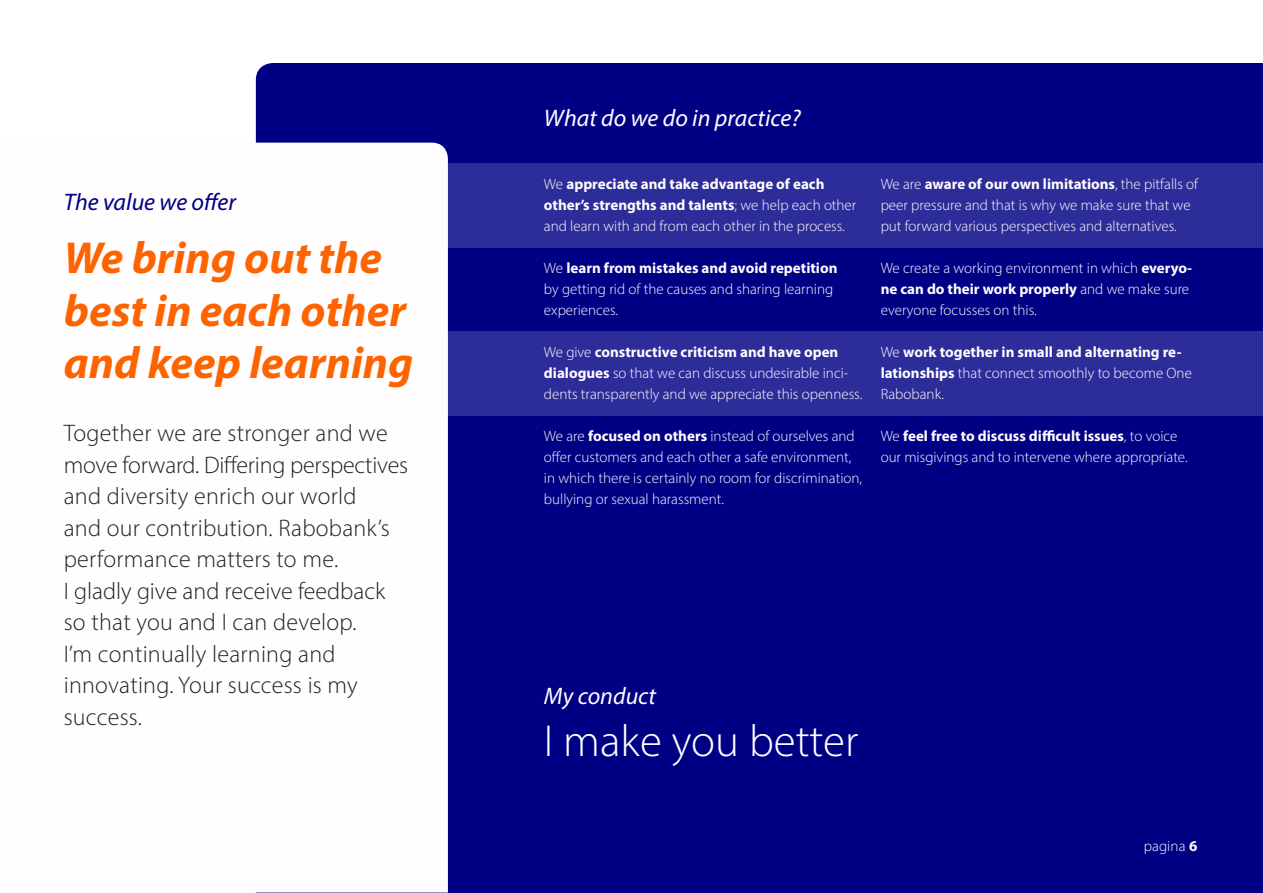
<style>
.page{position:relative;width:1263px;height:893px;background:#fff}
.page>*{position:absolute;margin:0;border:0;box-sizing:border-box;transform-origin:0 0}
.t1{font:italic 700 45px/52.5px "Myriad Pro";color:#fd6400}
.t2{font:300 45px "Myriad Pro";color:#fff}
.t3{font:300 24px/31.5px "Myriad Pro";letter-spacing:.01em;color:#231f20}
.t4{font:italic 24px "Myriad Pro";color:#fffdfe}
.t5{font:italic 24px "Myriad Pro";color:#000085}
.t6{font:300 15px/21px "Myriad Pro";color:#fffdfe}
.t7{font:700 15px/21px "Myriad Pro";color:#fffdfe}
.s1{font-weight:700}
.s2{font-weight:300}
</style>
<div class="page">
<div style="left:256px;top:63px;width:1007px;height:830px;background:#000085"></div>
<div style="left:256px;top:163px;width:1007px;height:84px;background:#33339d"></div>
<div style="left:256px;top:331px;width:1007px;height:84px;background:#33339d"></div>
<svg style="left:255px;top:143px;width:193px;height:750px"></svg>
<p class="t5" style="left:64px;top:187px;width:174px">The value we offer</p>
<p class="t1" style="left:64px;top:230px;width:351px">We bring out the best in each other and keep learning</p>
<p class="t3" style="left:64px;top:417px;width:346px">Together we are stronger and we move forward. Differing perspectives and diversity enrich our world<br>and our contribution. Rabobank’s performance matters to me.</p>
<p class="t3" style="left:64px;top:575px;width:323px">I gladly give and receive feedback</p>
<p class="t3" style="left:64px;top:606px;width:295px">so that you and I can develop.</p>
<p class="t3" style="left:64px;top:638px;width:296px">I’m continually learning and innovating. Your success is my success.</p>
<p class="t4" style="left:544px;top:103px;width:258px">What do we do in practice?</p>
<p class="t6" style="left:544px;top:173px;width:314px">We <span class="s1">appreciate and take advantage of each other’s strengths and talents</span>; we help each other and learn with and from each other in the process.</p>
<p class="t6" style="left:544px;top:257px;width:295px">We <span class="s1">learn from mistakes and avoid repetition </span>by getting rid of the causes and sharing learning experiences.</p>
<p class="t6" style="left:544px;top:341px;width:320px">We give <span class="s1">constructive criticism and have open dialogues</span> so that we can discuss undesirable inci&shy;dents transparently and we appreciate this openness.</p>
<p class="t6" style="left:544px;top:425px;width:320px">We are <span class="s1">focused on others</span> instead of ourselves and offer customers and each other a safe environment, in which there is certainly no room for discrimination, bullying or sexual harassment.</p>
<p class="t6" style="left:881px;top:173px;width:319px">We are <span class="s1">aware of our own limitations</span>, the pitfalls of peer pressure and that is why we make sure that we put forward various perspectives and alternatives.</p>
<p class="t6" style="left:881px;top:257px;width:313px">We create a working environment in which <span class="s1">everyo&shy;ne can do their work properly</span> and we make sure everyone focusses on this.</p>
<p class="t7" style="left:881px;top:341px;width:313px"><span class="s2">We</span> work together in small and alternating re&shy;lationships <span class="s2">that connect smoothly to become One<br>Rabobank.</span></p>
<p class="t6" style="left:881px;top:425px;width:308px">We <span class="s1">feel free to discuss difficult issues</span>, to voice our misgivings and to intervene where appropriate.</p>
<p class="t4" style="left:544px;top:681px;width:114px">My conduct</p>
<p class="t2" style="left:544px;top:714px;width:316px">I make you better</p>
<p class="t6" style="left:1144px;top:835px;width:55px">pagina <span class="s1">6</span></p>
</div>
